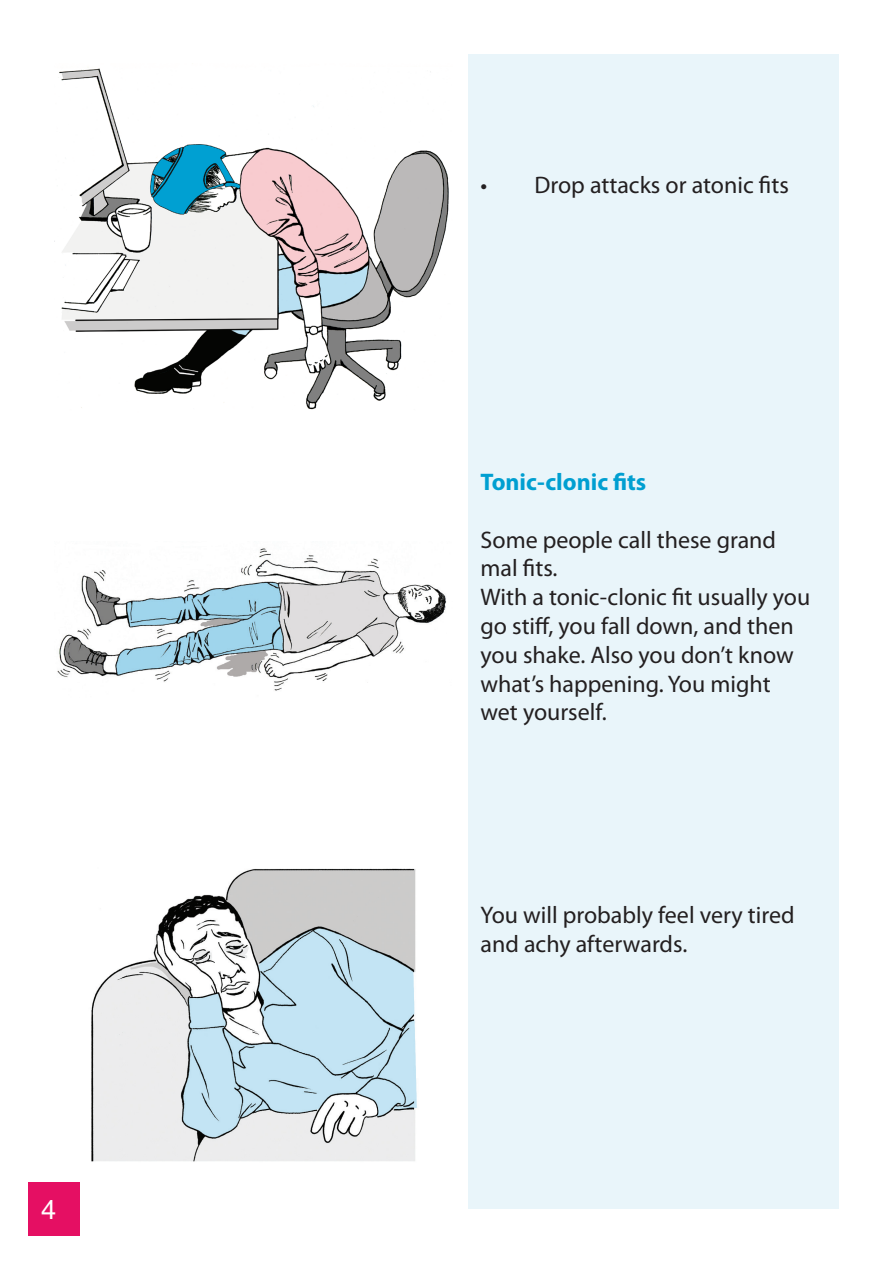
<style>
.page{position:relative;width:893px;height:1263px;background:#fff}
.page>*{position:absolute;margin:0;border:0;box-sizing:border-box;transform-origin:0 0}
.t1{font:27px "Helvetica LT Std";color:#fff}
.t2{font:24px/28.8px "Myriad Pro";color:#231f20}
.t3{font:700 24px "Myriad Pro";color:#009fd1}
</style>
<div class="page">
<div style="left:28px;top:1182px;width:52px;height:53px;background:#e50f63"></div>
<div style="left:468px;top:54px;width:371px;height:1155px;background:#e9f5fa"></div>
<img style="left:59px;top:68px;width:390px;height:342px">
<img style="left:57px;top:548px;width:390px;height:143px">
<img style="left:91px;top:868px;width:326px;height:294px">
<p class="t1" style="left:41px;top:1193px;width:17px">4</p>
<p class="t2" style="left:480px;top:171px;width:310px">• Drop attacks or atonic fits</p>
<p class="t3" style="left:480px;top:466px;width:167px">Tonic-clonic fits</p>
<p class="t2" style="left:480px;top:525px;width:297px">Some people call these grand</p>
<p class="t2" style="left:480px;top:554px;width:79px">mal fits.</p>
<p class="t2" style="left:480px;top:582px;width:331px">With a tonic-clonic fit usually you go stiff, you fall down, and then you shake. Also you don’t know what’s happening. You might</p>
<p class="t2" style="left:480px;top:698px;width:128px">wet yourself.</p>
<p class="t2" style="left:480px;top:900px;width:316px">You will probably feel very tired and achy afterwards.</p>
</div>
